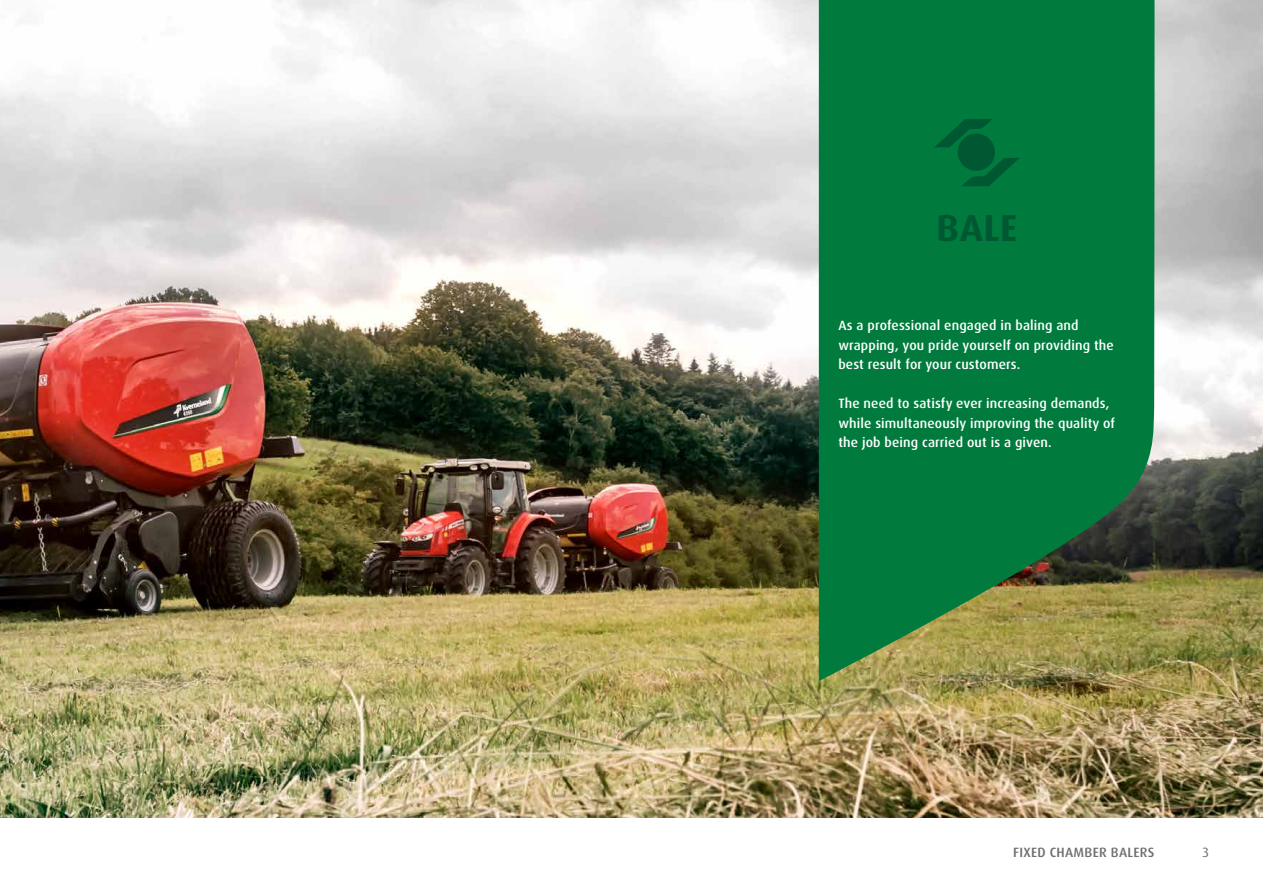
<style>
.page{position:relative;width:1263px;height:893px;background:#fff}
.page>*{position:absolute;margin:0;border:0;box-sizing:border-box;transform-origin:0 0}
.t1{font:700 37.5px "Dax Pro";color:#005833}
.t2{font:500 13.5px/19.5px "Dax Pro";letter-spacing:.01em;color:#fff}
.t3{font:500 13.5px "Dax Pro";letter-spacing:.02em;color:#706f6f}
.t4{font:13.5px "Dax Pro";color:#706f6f}
</style>
<div class="page">
<img style="left:0;top:0;width:1263px;height:818px">
<svg style="left:819px;top:0;width:338px;height:681px;background:#137b3f"></svg>
<svg style="left:934px;top:119px;width:58px;height:28px"></svg>
<svg style="left:961px;top:158px;width:59px;height:28px"></svg>
<div style="left:958px;top:134px;width:37px;height:37px;background:#005833;border-radius:50%"></div>
<h1 class="t1" style="left:936px;top:204px;width:82px">BALE</h1>
<p class="t2" style="left:838px;top:316px;width:277px">As a professional engaged in baling and wrapping, you pride yourself on providing the best result for your customers.</p>
<p class="t2" style="left:838px;top:394px;width:278px">The need to satisfy ever increasing demands, while simultaneously improving the quality of the job being carried out is a given.</p>
<p class="t3" style="left:1013px;top:843px;width:143px">FIXED CHAMBER BALERS</p>
<p class="t4" style="left:1202px;top:843px;width:8px">3</p>
</div>
